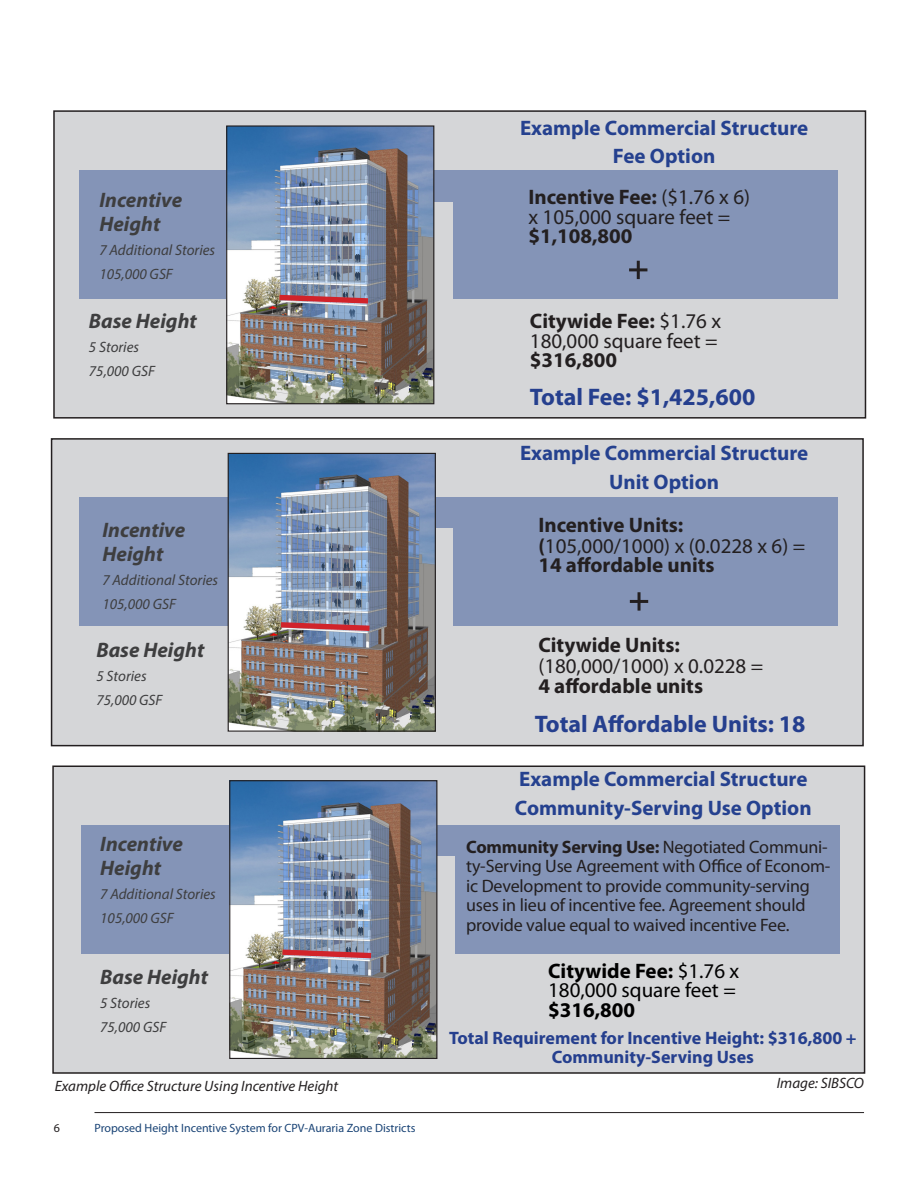
<style>
.page{position:relative;width:918px;height:1188px;background:#fff}
.page>*{position:absolute;margin:0;border:0;box-sizing:border-box;transform-origin:0 0}
.t1{font:700 24px "Myriad Pro";color:#253f8e}
.Scenario_Title{font:700 21px "Myriad Pro";color:#25418f}
.t2{font:700 21px/20.2px "Myriad Pro";color:#231f20}
.t3{font:21px/19.5px "Myriad Pro";color:#231f20}
.t4{font:italic 700 21px "Myriad Pro";color:#3e3e3f}
.t5{font:21px/19.5px "Myriad Pro";color:#000}
.t6{font:18px/19.5px "Myriad Pro";letter-spacing:-.01em;color:#231f20}
.t7{font:700 18px/19.5px "Myriad Pro";color:#253f8e;text-align:center}
.t8{font:italic 15px "Myriad Pro";color:#3e3e3f}
.t9{font:italic 15px "Myriad Pro";color:#231f20}
.t10{font:12px "Myriad Pro";color:#1a4476}
.t11{font:12px "Myriad Pro";color:#231f20}
.s1{font-weight:700}
.s2{font-weight:400}
</style>
<div class="page">
<hr style="left:94px;top:1112px;width:770px;height:1px;background:#231f20">
<div style="left:53px;top:110px;width:813px;height:309px;background:#d5d6d8;border:2px solid #231f20"></div>
<div style="left:79px;top:170px;width:759px;height:129px;background:#8494b7"></div>
<hr style="left:629px;top:268px;width:18px;height:3px;background:#231f20">
<hr style="left:637px;top:261px;width:3px;height:18px;background:#231f20">
<div style="left:51px;top:438px;width:813px;height:308px;background:#d5d6d8;border:2px solid #231f20"></div>
<div style="left:79px;top:498px;width:759px;height:128px;background:#8494b7"></div>
<hr style="left:630px;top:600px;width:18px;height:3px;background:#231f20">
<hr style="left:638px;top:592px;width:3px;height:19px;background:#231f20">
<div style="left:52px;top:766px;width:813px;height:308px;background:#d5d6d8;border:2px solid #231f20"></div>
<div style="left:81px;top:825px;width:759px;height:129px;background:#8494b7"></div>
<div style="left:434px;top:202px;width:19px;height:174px;background:#d5d6d8"></div>
<div style="left:434px;top:529px;width:19px;height:173px;background:#d5d6d8"></div>
<img style="left:228px;top:127px;width:204px;height:275px">
<div style="left:226px;top:125px;width:208px;height:279px;border:1px solid #231f20"></div>
<svg style="left:274px;top:292px;width:100px;height:14px"></svg>
<img style="left:230px;top:455px;width:204px;height:275px">
<div style="left:228px;top:453px;width:208px;height:279px;border:1px solid #231f20"></div>
<svg style="left:275px;top:619px;width:100px;height:15px"></svg>
<div style="left:436px;top:856px;width:18px;height:174px;background:#d5d6d8"></div>
<img style="left:231px;top:782px;width:204px;height:275px">
<div style="left:229px;top:780px;width:208px;height:279px;border:1px solid #231f20"></div>
<svg style="left:277px;top:947px;width:100px;height:14px"></svg>
<p class="t4" style="left:99px;top:189px;width:84px">Incentive</p>
<p class="t4" style="left:99px;top:213px;width:62px">Height</p>
<p class="t8" style="left:99px;top:241px;width:117px">7 Additional Stories</p>
<p class="t8" style="left:99px;top:265px;width:75px">105,000 GSF</p>
<p class="t4" style="left:89px;top:309px;width:109px">Base Height</p>
<p class="t8" style="left:89px;top:337px;width:52px">5 Stories</p>
<p class="t8" style="left:89px;top:361px;width:68px">75,000 GSF</p>
<p class="t4" style="left:103px;top:518px;width:84px">Incentive</p>
<p class="t4" style="left:103px;top:542px;width:62px">Height</p>
<p class="t8" style="left:103px;top:570px;width:117px">7 Additional Stories</p>
<p class="t8" style="left:103px;top:594px;width:75px">105,000 GSF</p>
<p class="t4" style="left:96px;top:638px;width:109px">Base Height</p>
<p class="t8" style="left:96px;top:667px;width:52px">5 Stories</p>
<p class="t8" style="left:96px;top:691px;width:68px">75,000 GSF</p>
<p class="t4" style="left:100px;top:833px;width:84px">Incentive</p>
<p class="t4" style="left:100px;top:857px;width:62px">Height</p>
<p class="t8" style="left:100px;top:885px;width:117px">7 Additional Stories</p>
<p class="t8" style="left:100px;top:909px;width:75px">105,000 GSF</p>
<p class="t4" style="left:100px;top:965px;width:109px">Base Height</p>
<p class="t8" style="left:100px;top:993px;width:52px">5 Stories</p>
<p class="t8" style="left:100px;top:1017px;width:68px">75,000 GSF</p>
<p class="Scenario_Title" style="left:520px;top:116px;width:290px">Example Commercial Structure</p>
<p class="Scenario_Title" style="left:613px;top:144px;width:104px">Fee Option</p>
<p class="t3" style="left:528px;top:188px;width:223px"><span class="s1">Incentive Fee:</span> ($1.76 x 6) x 105,000 square feet = <span class="s1">$1,108,800</span></p>
<p class="t3" style="left:530px;top:312px;width:193px"><span class="s1">Citywide Fee:</span> $1.76 x<br>180,000 square feet = <span class="s1">$316,800</span></p>
<p class="t1" style="left:530px;top:383px;width:227px">Total Fee: $1,425,600</p>
<p class="Scenario_Title" style="left:520px;top:442px;width:290px">Example Commercial Structure</p>
<p class="Scenario_Title" style="left:609px;top:470px;width:111px">Unit Option</p>
<p class="t2" style="left:538px;top:515px;width:268px">Incentive Units: (<span class="s2">105,000/1000) x (0.0228 x 6) =<br></span>14 affordable units</p>
<p class="t2" style="left:538px;top:635px;width:227px">Citywide Units: <span class="s2">(180,000/1000) x 0.0228 =<br></span>4 affordable units</p>
<p class="t1" style="left:535px;top:711px;width:272px">Total Affordable Units: 18</p>
<p class="Scenario_Title" style="left:519px;top:767px;width:290px">Example Commercial Structure</p>
<p class="Scenario_Title" style="left:515px;top:796px;width:298px">Community-Serving Use Option</p>
<p class="t6" style="left:466px;top:837px;width:366px"><span class="s1">Community Serving Use:</span> Negotiated Communi&shy;ty-Serving Use Agreement with Office of Econom&shy;ic Development to provide community-serving uses in lieu of incentive fee. Agreement should provide value equal to waived incentive Fee.</p>
<p class="t5" style="left:548px;top:961px;width:193px"><span class="s1">Citywide Fee:</span> $1.76 x<br>180,000 square feet = <span class="s1">$316,800</span></p>
<p class="t7" style="left:449px;top:1028px;width:409px">Total Requirement for Incentive Height: $316,800 +<br>Community-Serving Uses</p>
<p class="t9" style="left:55px;top:1077px;width:285px">Example Office Structure Using Incentive Height</p>
<p class="t9" style="left:777px;top:1074px;width:89px">Image: SIBSCO</p>
<p class="t11" style="left:54px;top:1121px;width:8px">6</p>
<p class="t10" style="left:94px;top:1121px;width:323px">Proposed Height Incentive System for CPV-Auraria Zone Districts</p>
</div>
